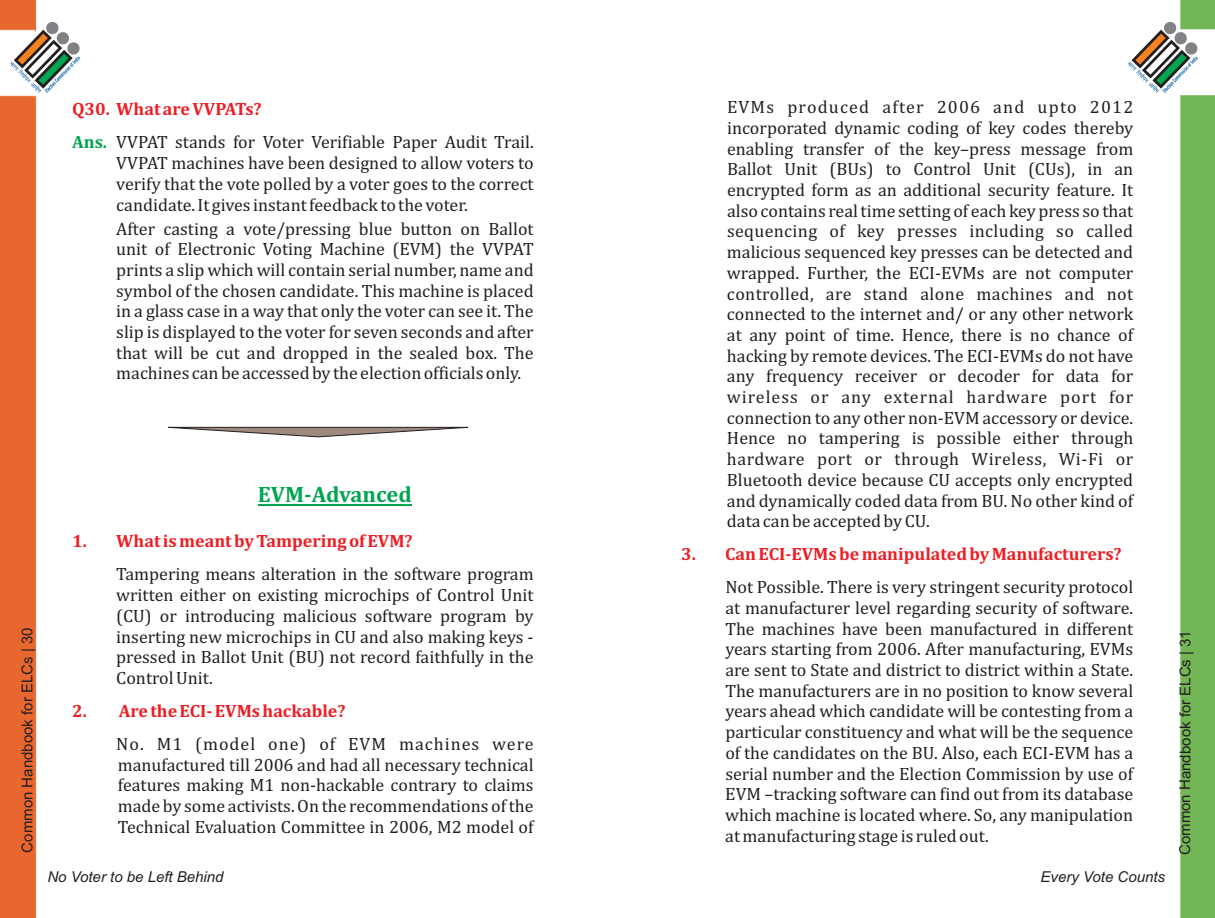
<style>
.page{position:relative;width:1215px;height:918px;background:#fff}
.page>*{position:absolute;margin:0;border:0;box-sizing:border-box;transform-origin:0 0}
.t1{font:700 22.5px "Cambria";color:#00a54f}
.t2{font:18px/20.7px "Cambria";color:#231f20;text-align:justify}
.t3{font:700 18px "Cambria";color:#ee1d23}
.t4{font:700 18px "Cambria";color:#00a54f}
.t5{font:15px "Arial";color:#231f20}
.t6{font:italic 15px "Arial";color:#231f20}
</style>
<div class="page">
<img style="left:0;top:0;width:1215px;height:918px">
<svg style="left:1128px;top:21px;width:70px;height:72px"></svg>
<svg style="left:11px;top:21px;width:69px;height:72px"></svg>
<hr style="left:258px;top:504px;width:154px;height:2px;background:#00a54f">
<svg style="left:158px;top:427px;width:320px;height:10px"></svg>
<p class="t3" style="left:72px;top:101px;width:191px">Q30. What are VVPATs?</p>
<p class="t4" style="left:72px;top:134px;width:37px">Ans.</p>
<p class="t2" style="left:116px;top:133px;width:419px">VVPAT stands for Voter Verifiable Paper Audit Trail.<br>VVPAT machines have been designed to allow voters to verify that the vote polled by a voter goes to the correct candidate. It gives instant feedback to the voter.</p>
<p class="t2" style="left:116px;top:219px;width:419px">After casting a vote/pressing blue button on Ballot unit of Electronic Voting Machine (EVM) the VVPAT prints a slip which will contain serial number, name and symbol of the chosen candidate. This machine is placed in a glass case in a way that only the voter can see it. The slip is displayed to the voter for seven seconds and after that will be cut and dropped in the sealed box. The machines can be accessed by the election officials only.</p>
<p class="t1" style="left:258px;top:485px;width:155px">EVM-Advanced</p>
<p class="t3" style="left:72px;top:533px;width:342px">1. What is meant by Tampering of EVM?</p>
<p class="t2" style="left:727px;top:98px;width:408px">EVMs produced after 2006 and upto 2012 incorporated dynamic coding of key codes thereby enabling transfer of the key–press message from Ballot Unit (BUs) to Control Unit (CUs), in an encrypted form as an additional security feature. It also contains real time setting of each key press so that sequencing of key presses including so called malicious sequenced key presses can be detected and wrapped. Further, the ECI-EVMs are not computer controlled, are stand alone machines and not connected to the internet and/ or any other network at any point of time. Hence, there is no chance of hacking by remote devices. The ECI-EVMs do not have any frequency receiver or decoder for data for wireless or any external hardware port for connection to any other non-EVM accessory or device.<br>Hence no tampering is possible either through hardware port or through Wireless, Wi-Fi or Bluetooth device because CU accepts only encrypted and dynamically coded data from BU. No other kind of data can be accepted by CU.</p>
<p class="t3" style="left:681px;top:546px;width:442px">3. Can ECI-EVMs be manipulated by Manufacturers?</p>
<p class="t2" style="left:116px;top:565px;width:419px">Tampering means alteration in the software program written either on existing microchips of Control Unit (CU) or introducing malicious software program by inserting new microchips in CU and also making keys - pressed in Ballot Unit (BU) not record faithfully in the Control Unit.</p>
<p class="t2" style="left:725px;top:578px;width:409px">Not Possible. There is very stringent security protocol at manufacturer level regarding security of software.<br>The machines have been manufactured in different years starting from 2006. After manufacturing, EVMs are sent to State and district to district within a State.<br>The manufacturers are in no position to know several years ahead which candidate will be contesting from a particular constituency and what will be the sequence of the candidates on the BU. Also, each ECI-EVM has a serial number and the Election Commission by use of EVM –tracking software can find out from its database which machine is located where. So, any manipulation at manufacturing stage is ruled out.</p>
<p class="t5" style="left:22px;top:853px;width:226px;rotate:-90deg">Common Handbook for ELCs | 30</p>
<p class="t5" style="left:1179px;top:855px;width:226px;rotate:-90deg">Common Handbook for ELCs | 31</p>
<p class="t6" style="left:47px;top:871px;width:178px">No Voter to be Left Behind</p>
<p class="t6" style="left:1041px;top:871px;width:126px">Every Vote Counts</p>
<p class="t3" style="left:72px;top:703px;width:275px">2. Are the ECI- EVMs hackable?</p>
<p class="t2" style="left:116px;top:735px;width:419px">No. M1 (model one) of EVM machines were manufactured till 2006 and had all necessary technical features making M1 non-hackable contrary to claims made by some activists. On the recommendations of the Technical Evaluation Committee in 2006, M2 model of</p>
</div>
